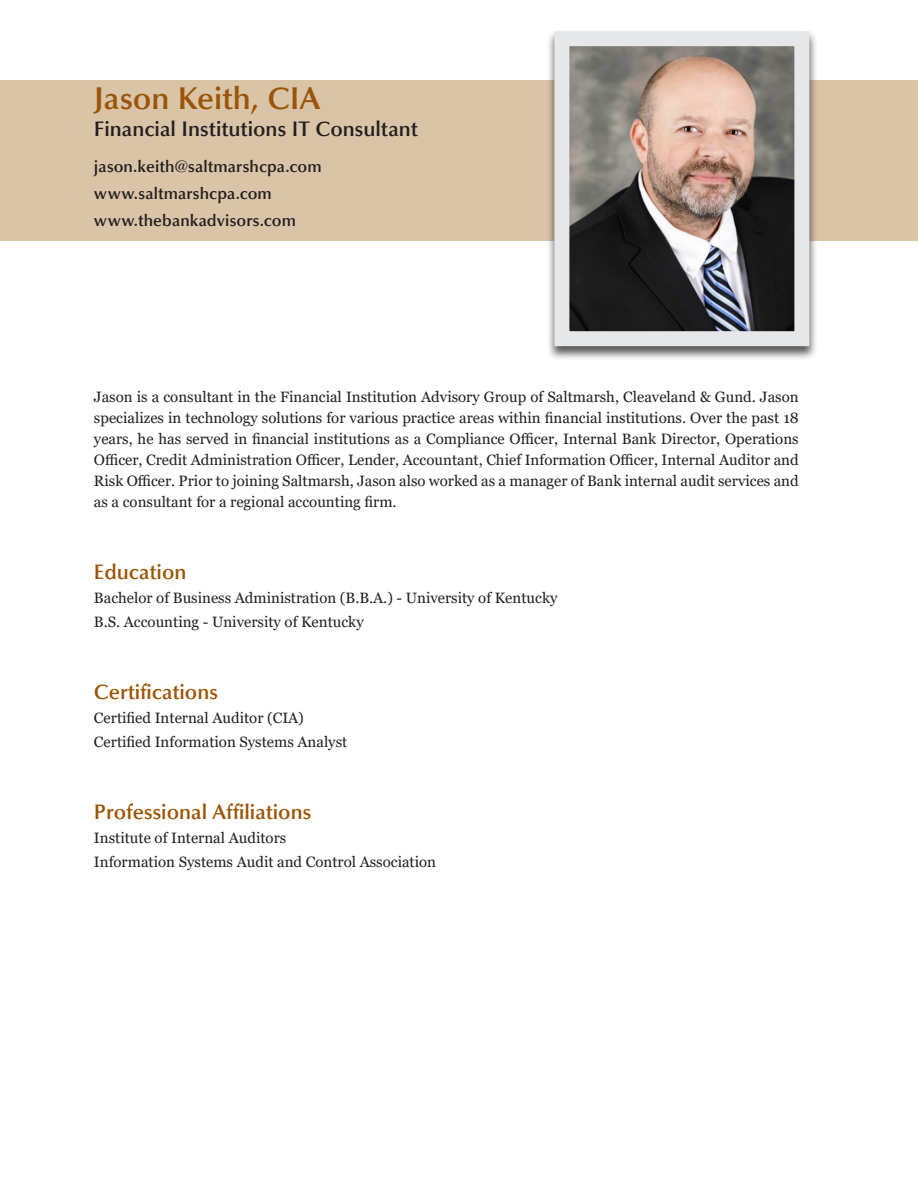
<style>
.page{position:relative;width:918px;height:1188px;background:#fff}
.page>*{position:absolute;margin:0;border:0;box-sizing:border-box;transform-origin:0 0}
.t1{font:600 31.5px "Optima";color:#9c5506}
.t2{font:600 21px "Optima";color:#9c5506}
.t3{font:600 21px "Optima";color:#231f20}
.t4{font:600 16.5px "Optima";letter-spacing:.005em;color:#231f20}
.t5{font:15px/21px "Georgia";color:#231f20;text-align:justify}
</style>
<div class="page">
<div style="left:0;top:80px;width:918px;height:161px;background:#d9c4a7"></div>
<div style="left:546px;top:30px;width:272px;height:331px;background:#231f20;opacity:.75"></div>
<img style="left:570px;top:47px;width:223px;height:283px">
<div style="left:554px;top:31px;width:255px;height:315px;border:15px solid #e6e7e9"></div>
<p class="t1" style="left:94px;top:80px;width:228px">Jason Keith, CIA</p>
<p class="t3" style="left:94px;top:116px;width:325px">Financial Institutions IT Consultant</p>
<p class="t4" style="left:94px;top:157px;width:229px">jason.keith@saltmarshcpa.com</p>
<p class="t4" style="left:94px;top:184px;width:180px">www.saltmarshcpa.com</p>
<p class="t4" style="left:94px;top:211px;width:204px">www.thebankadvisors.com</p>
<p class="t5" style="left:94px;top:387px;width:706px">Jason is a consultant in the Financial Institution Advisory Group of Saltmarsh, Cleaveland &amp; Gund. Jason specializes in technology solutions for various practice areas within financial institutions. Over the past 18 years, he has served in financial institutions as a Compliance Officer, Internal Bank Director, Operations Officer, Credit Administration Officer, Lender, Accountant, Chief Information Officer, Internal Auditor and Risk Officer. Prior to joining Saltmarsh, Jason also worked as a manager of Bank internal audit services and as a consultant for a regional accounting firm.</p>
<p class="t2" style="left:94px;top:560px;width:94px">Education</p>
<p class="t5" style="left:94px;top:588px;width:465px">Bachelor of Business Administration (B.B.A.) - University of Kentucky</p>
<p class="t5" style="left:94px;top:612px;width:271px">B.S. Accounting - University of Kentucky</p>
<p class="t2" style="left:94px;top:680px;width:126px">Certifications</p>
<p class="t5" style="left:94px;top:708px;width:211px">Certified Internal Auditor (CIA)</p>
<p class="t5" style="left:94px;top:732px;width:255px">Certified Information Systems Analyst</p>
<p class="t2" style="left:94px;top:800px;width:219px">Professional Affiliations</p>
<p class="t5" style="left:94px;top:828px;width:194px">Institute of Internal Auditors</p>
<p class="t5" style="left:94px;top:852px;width:344px">Information Systems Audit and Control Association</p>
</div>
